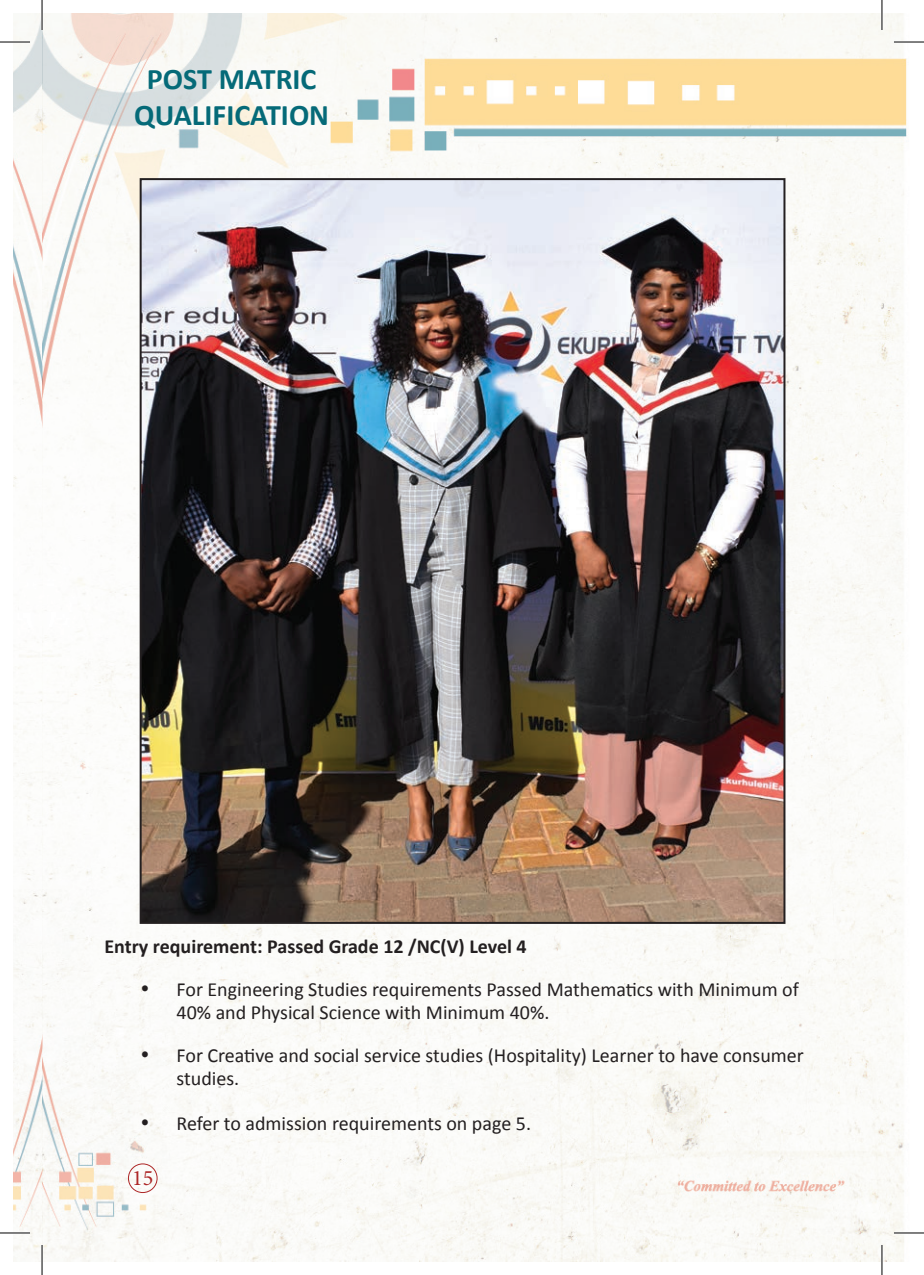
<style>
.page{position:relative;width:924px;height:1275px;background:#fff}
.page>*{position:absolute;margin:0;border:0;box-sizing:border-box;transform-origin:0 0}
.t1{font:700 30px "Calibri";color:#056a78}
.t2{font:22px "Minion Pro";color:#ad2626}
.t3{font:20px/23px "Calibri";color:#231f20}
.List_Paragraph{font:700 20px "Calibri";color:#231f20}
</style>
<div class="page">
<img style="left:14px;top:14px;width:893px;height:1247px">
<div style="left:128px;top:1163px;width:29px;height:29px;border:1px solid #ad2626;border-radius:50%"></div>
<img style="left:143px;top:181px;width:639px;height:740px">
<hr style="left:0;top:41px;width:30px;height:2px;background:#fff">
<hr style="left:893px;top:41px;width:30px;height:2px;background:#fff">
<hr style="left:0;top:1231px;width:30px;height:3px;background:#fff">
<hr style="left:893px;top:1231px;width:30px;height:3px;background:#fff">
<hr style="left:41px;top:0;width:2px;height:30px;background:#fff">
<hr style="left:41px;top:1245px;width:2px;height:30px;background:#fff">
<hr style="left:880px;top:0;width:2px;height:30px;background:#fff">
<hr style="left:880px;top:1245px;width:2px;height:30px;background:#fff">
<hr style="left:0;top:42px;width:30px;height:1px;background:#000">
<hr style="left:893px;top:42px;width:30px;height:1px;background:#000">
<hr style="left:0;top:1232px;width:30px;height:1px;background:#000">
<hr style="left:893px;top:1232px;width:30px;height:1px;background:#000">
<hr style="left:42px;top:0;width:1px;height:30px;background:#000">
<hr style="left:42px;top:1245px;width:1px;height:30px;background:#000">
<hr style="left:881px;top:0;width:1px;height:30px;background:#000">
<hr style="left:881px;top:1245px;width:1px;height:30px;background:#000">
<p class="t1" style="left:147px;top:58px;width:171px">POST MATRIC</p>
<p class="t1" style="left:134px;top:94px;width:196px">QUALIFICATION</p>
<p class="List_Paragraph" style="left:104px;top:932px;width:423px">Entry requirement: Passed Grade 12 /NC(V) Level 4</p>
<p class="t3" style="left:176px;top:977px;width:623px;text-indent:-36px">• For Engineering Studies requirements Passed Mathematics with Minimum of<br>40% and Physical Science with Minimum 40%.</p>
<p class="t3" style="left:176px;top:1043px;width:628px;text-indent:-36px">• For Creative and social service studies (Hospitality) Learner to have consumer studies.</p>
<p class="t3" style="left:140px;top:1111px;width:392px">• Refer to admission requirements on page 5.</p>
<p class="t2" style="left:132px;top:1163px;width:23px">15</p>
</div>
